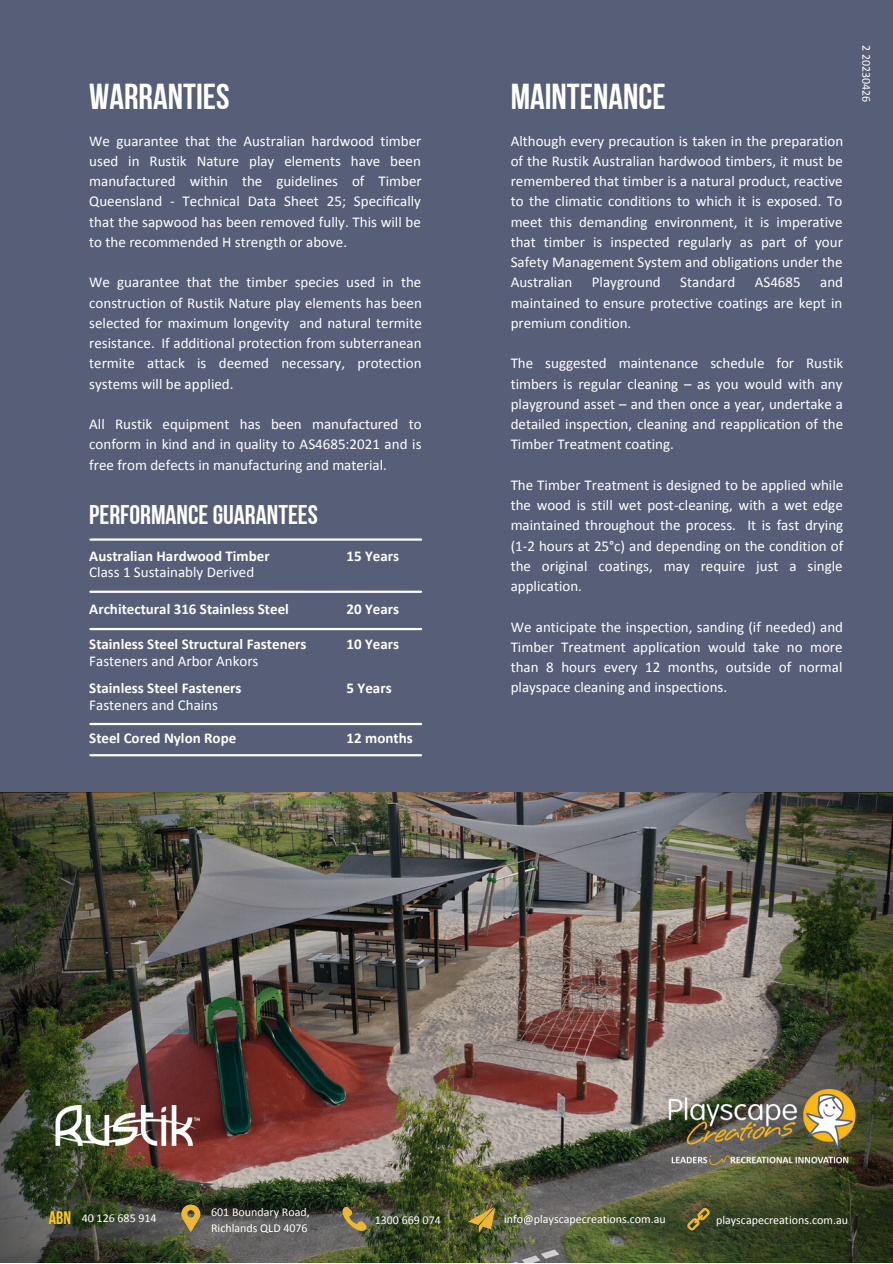
<style>
.page{position:relative;width:893px;height:1264px;background:#fff}
.page>*{position:absolute;margin:0;border:0;box-sizing:border-box;transform-origin:0 0}
.t1{font:36px "Bebas Neue Cyrillic";color:#fff}
.t2{font:27px "Bebas Neue Cyrillic";color:#fff}
.t3{font:15px/20.2px "Calibri";color:#fff;text-align:justify}
.t4{font:700 15px "Calibri";color:#fff}
.t5{font:12px/16.6px "Calibri";color:#fff}
.s1{font-family:"Bebas Neue Cyrillic";font-size:18px;color:#ffcb0d}
</style>
<div class="page">
<div style="left:0;top:0;width:892px;height:1262px;background:#575e77"></div>
<img style="left:0;top:792px;width:892px;height:470px">
<hr style="left:90px;top:538px;width:331px;height:2px;background:#fff">
<hr style="left:90px;top:590px;width:331px;height:3px;background:#fff">
<hr style="left:90px;top:723px;width:331px;height:2px;background:#fff">
<hr style="left:90px;top:628px;width:331px;height:2px;background:#fff">
<hr style="left:90px;top:754px;width:331px;height:2px;background:#fff">
<svg style="left:468px;top:1206px;width:27px;height:26px"></svg>
<svg style="left:686px;top:1207px;width:24px;height:23px"></svg>
<svg style="left:342px;top:1206px;width:25px;height:25px"></svg>
<img style="left:175px;top:1203px;width:31px;height:30px">
<img style="left:633px;top:1079px;width:241px;height:104px">
<img style="left:50px;top:1105px;width:150px;height:40px">
<h1 class="t1" style="left:89px;top:82px;width:142px">WARRANTIES</h1>
<p class="t3" style="left:89px;top:132px;width:334px">We guarantee that the Australian hardwood timber used in Rustik Nature play elements have been manufactured within the guidelines of Timber Queensland - Technical Data Sheet 25; Specifically that the sapwood has been removed fully. This will be to the recommended H strength or above.</p>
<p class="t3" style="left:89px;top:273px;width:334px">We guarantee that the timber species used in the construction of Rustik Nature play elements has been selected for maximum longevity and natural termite resistance. If additional protection from subterranean termite attack is deemed necessary, protection systems will be applied.</p>
<p class="t3" style="left:89px;top:415px;width:334px">All Rustik equipment has been manufactured to conform in kind and in quality to AS4685:2021 and is free from defects in manufacturing and material.</p>
<h2 class="t2" style="left:89px;top:503px;width:230px">PERFORMANCEGUARANTEES</h2>
<p class="t4" style="left:89px;top:549px;width:182px">Australian Hardwood Timber</p>
<p class="t3" style="left:89px;top:563px;width:166px">Class 1 Sustainably Derived</p>
<p class="t4" style="left:89px;top:602px;width:201px">Architectural 316 Stainless Steel</p>
<p class="t4" style="left:89px;top:638px;width:219px">Stainless Steel Structural Fasteners</p>
<p class="t3" style="left:89px;top:652px;width:171px">Fasteners and Arbor Ankors</p>
<p class="t4" style="left:346px;top:549px;width:54px">15 Years</p>
<p class="t4" style="left:346px;top:602px;width:54px">20 Years</p>
<p class="t4" style="left:346px;top:638px;width:54px">10 Years</p>
<p class="t4" style="left:89px;top:681px;width:154px">Stainless Steel Fasteners</p>
<p class="t3" style="left:89px;top:695px;width:130px">Fasteners and Chains</p>
<p class="t4" style="left:346px;top:681px;width:46px">5 Years</p>
<p class="t4" style="left:89px;top:732px;width:148px">Steel Cored Nylon Rope</p>
<p class="t4" style="left:346px;top:732px;width:68px">12 months</p>
<h1 class="t1" style="left:510px;top:82px;width:156px">MAINTENANCE</h1>
<p class="t3" style="left:510px;top:132px;width:334px">Although every precaution is taken in the preparation of the Rustik Australian hardwood timbers, it must be remembered that timber is a natural product, reactive to the climatic conditions to which it is exposed. To meet this demanding environment, it is imperative that timber is inspected regularly as part of your Safety Management System and obligations under the Australian</p>
<p class="t3" style="left:592px;top:273px;width:70px">Playground</p>
<p class="t3" style="left:680px;top:273px;width:57px">Standard</p>
<p class="t3" style="left:754px;top:273px;width:47px">AS4685</p>
<p class="t3" style="left:510px;top:273px;width:334px;text-indent:309px">and maintained to ensure protective coatings are kept in premium condition.</p>
<p class="t3" style="left:510px;top:354px;width:334px">The suggested maintenance schedule for Rustik timbers is regular cleaning – as you would with any playground asset – and then once a year, undertake a detailed inspection, cleaning and reapplication of the Timber Treatment coating.</p>
<p class="t3" style="left:510px;top:476px;width:334px">The Timber Treatment is designed to be applied while the wood is still wet post-cleaning, with a wet edge maintained throughout the process. It is fast drying (1-2 hours at 25°c) and depending on the condition of the original coatings, may require just a single application.</p>
<p class="t3" style="left:510px;top:617px;width:334px">We anticipate the inspection, sanding (if needed) and Timber Treatment application would take no more than 8 hours every 12 months, outside of normal playspace cleaning and inspections.</p>
<p class="t5" style="left:873px;top:45px;width:59px;rotate:90deg">2 20230426</p>
<p class="t5" style="left:49px;top:1211px;width:109px"><span class="s1">ABN</span> 40 126 685 914</p>
<p class="t5" style="left:211px;top:1204px;width:100px">601 Boundary Road,<br>Richlands QLD 4076</p>
<p class="t5" style="left:374px;top:1212px;width:68px">1300 669 074</p>
<p class="t5" style="left:504px;top:1211px;width:163px">info@playscapecreations.com.au</p>
<p class="t5" style="left:716px;top:1212px;width:133px">playscapecreations.com.au</p>
</div>
